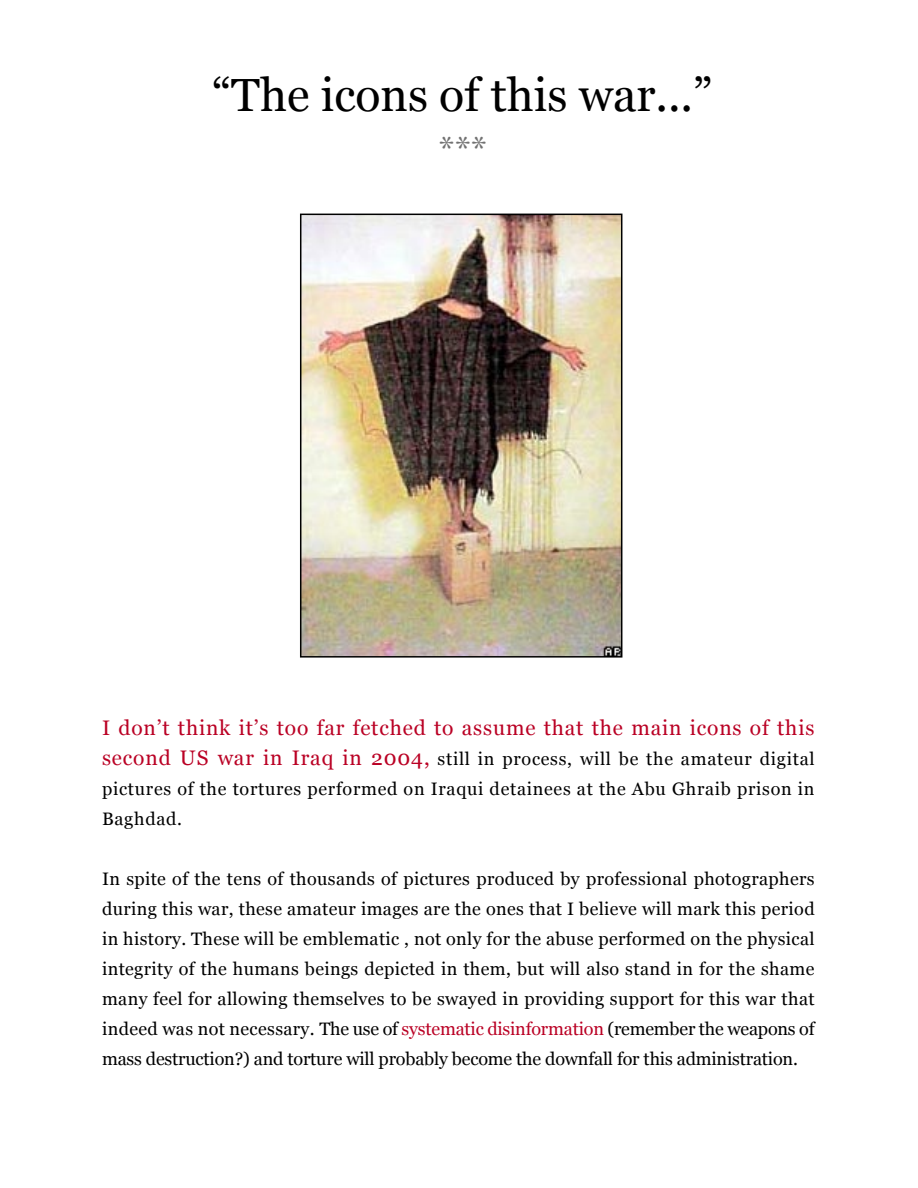
<style>
.page{position:relative;width:918px;height:1188px;background:#fff}
.page>*{position:absolute;margin:0;border:0;box-sizing:border-box;transform-origin:0 0}
.t1{font:46.5px "Georgia";color:#000}
.t2{font:34.5px "Georgia";color:#727272}
.t3{font:21px "Georgia";letter-spacing:.04em;color:#ba0024}
.t4{font:18px/30px "Georgia";letter-spacing:.015em;color:#000;text-align:justify}
.s1{font-size:21px;color:#ba0024}
.s2{color:#ba0024}
</style>
<div class="page">
<img style="left:303px;top:217px;width:316px;height:438px">
<div style="left:300px;top:214px;width:322px;height:444px;border:2px solid #000"></div>
<h1 class="t1" style="left:212px;top:68px;width:502px">“The icons of this war...”</h1>
<h2 class="t2" style="left:438px;top:130px;width:50px">***</h2>
<p class="t3" style="left:102px;top:716px;width:714px">I don’t think it’s too far fetched to assume that the main icons of this</p>
<p class="t4" style="left:102px;top:744px;width:714px"><span class="s1">second US war in Iraq in 2004,</span> still in process, will be the amateur digital pictures of the tortures performed on Iraqui detainees at the Abu Ghraib prison in Baghdad.</p>
<p class="t4" style="left:102px;top:864px;width:714px">In spite of the tens of thousands of pictures produced by professional photographers during this war, these amateur images are the ones that I believe will mark this period in history. These will be emblematic , not only for the abuse performed on the physical integrity of the humans beings depicted in them, but will also stand in for the shame many feel for allowing themselves to be swayed in providing support for this war that indeed was not necessary. The use of <span class="s2">systematic disinformation</span> (remember the weapons of mass destruction?) and torture will probably become the downfall for this administration.</p>
</div>
